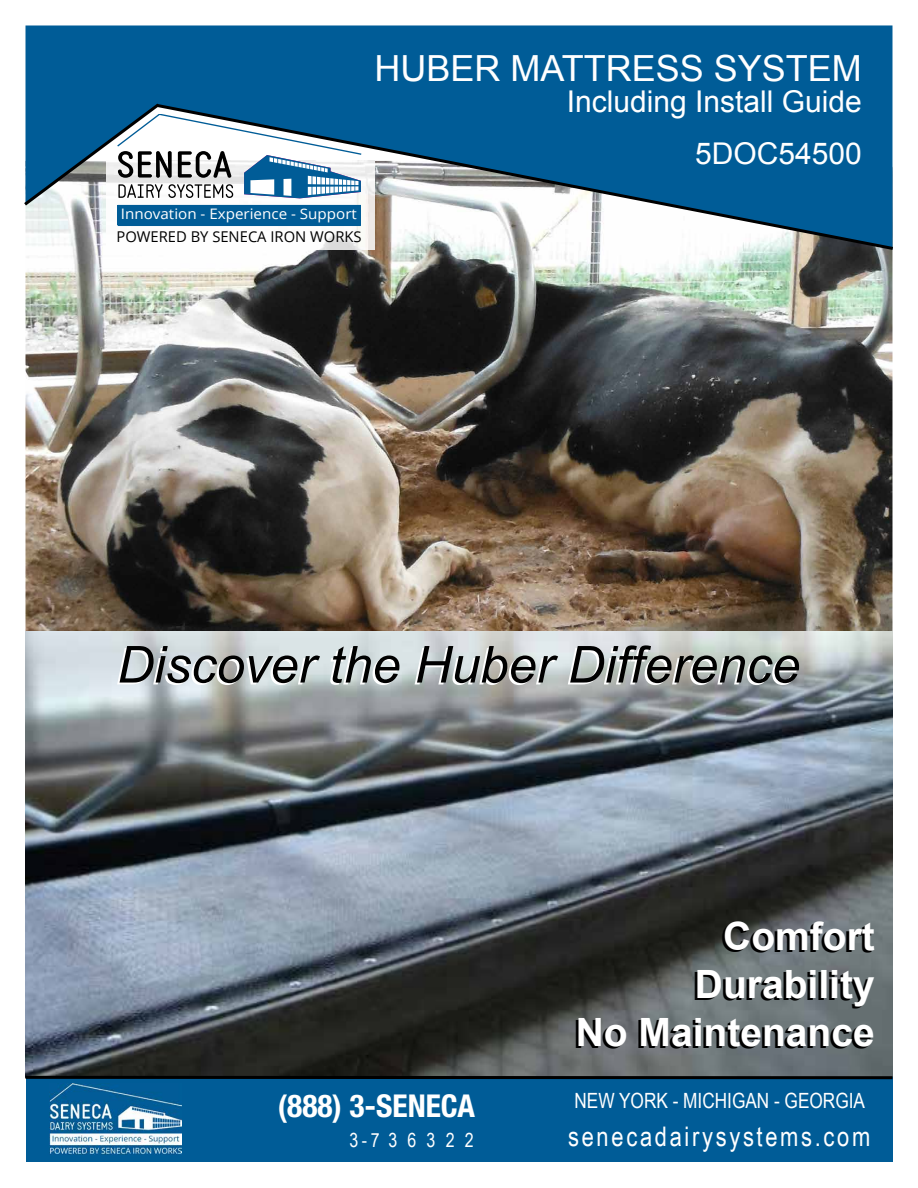
<style>
.page{position:relative;width:918px;height:1188px;background:#fff}
.page>*{position:absolute;margin:0;border:0;box-sizing:border-box;transform-origin:0 0}
.t1{font:italic 51px "Arial";color:#000}
.t2{font:700 39px/48px "Arial";color:#fff;text-align:right}
.t3{font:36px "Arial";color:#fff}
.t4{font:700 condensed 31.5px "Helvetica Neue";color:#fff}
.t5{font:30px "Arial";color:#fff}
.t6{font:27px "Arial Narrow";letter-spacing:.1em;color:#fff}
.t7{font:21px "Arial Narrow";color:#fff}
.t8{font:19.5px "Arial Narrow";letter-spacing:.52em;color:#fff}
.t9{font:14.85px "Open Sans";color:#000}
.t10{font:14.55px "Open Sans";color:#fff;scale:1.05 1}
</style>
<div class="page">
<img style="left:26px;top:249px;width:866px;height:827px">
<svg style="left:26px;top:25px;width:866px;height:224px;background:#10659c"></svg>
<div style="left:118px;top:206px;width:243px;height:19px;background:#005c97"></div>
<hr style="left:118px;top:225px;width:243px;height:1px;background:#005c97">
<svg style="left:157px;top:104px;width:736px;height:146px;fill:#005c97"></svg>
<svg style="left:24px;top:104px;width:339px;height:102px"></svg>
<div style="left:26px;top:1077px;width:867px;height:85px;background:#005c97"></div>
<img style="left:49px;top:1084px;width:132px;height:71px">
<hr style="left:25px;top:1076px;width:868px;height:3px;background:#000">
<p class="t3" style="left:374px;top:45px;width:489px">HUBER MATTRESS SYSTEM</p>
<p class="t5" style="left:567px;top:82px;width:297px">Including Install Guide</p>
<p class="t10" style="left:121px;top:204px;width:226px">Innovation - Experience - Support</p>
<p class="t9" style="left:116px;top:226px;width:247px">POWERED BY SENECA IRON WORKS</p>
<p class="t5" style="left:695px;top:134px;width:168px">5DOC54500</p>
<h1 class="t1" style="left:117px;top:632px;width:685px">Discover the Huber Difference</h1>
<h2 class="t2" style="left:576px;top:914px;width:301px">Comfort<br>Durability<br>No Maintenance</h2>
<p class="t4" style="left:278px;top:1087px;width:198px">(888) 3-SENECA</p>
<p class="t7" style="left:574px;top:1085px;width:292px">NEW YORK - MICHIGAN - GEORGIA</p>
<p class="t8" style="left:350px;top:1126px;width:126px">3-736322</p>
<p class="t6" style="left:568px;top:1116px;width:304px">senecadairysystems.com</p>
</div>
